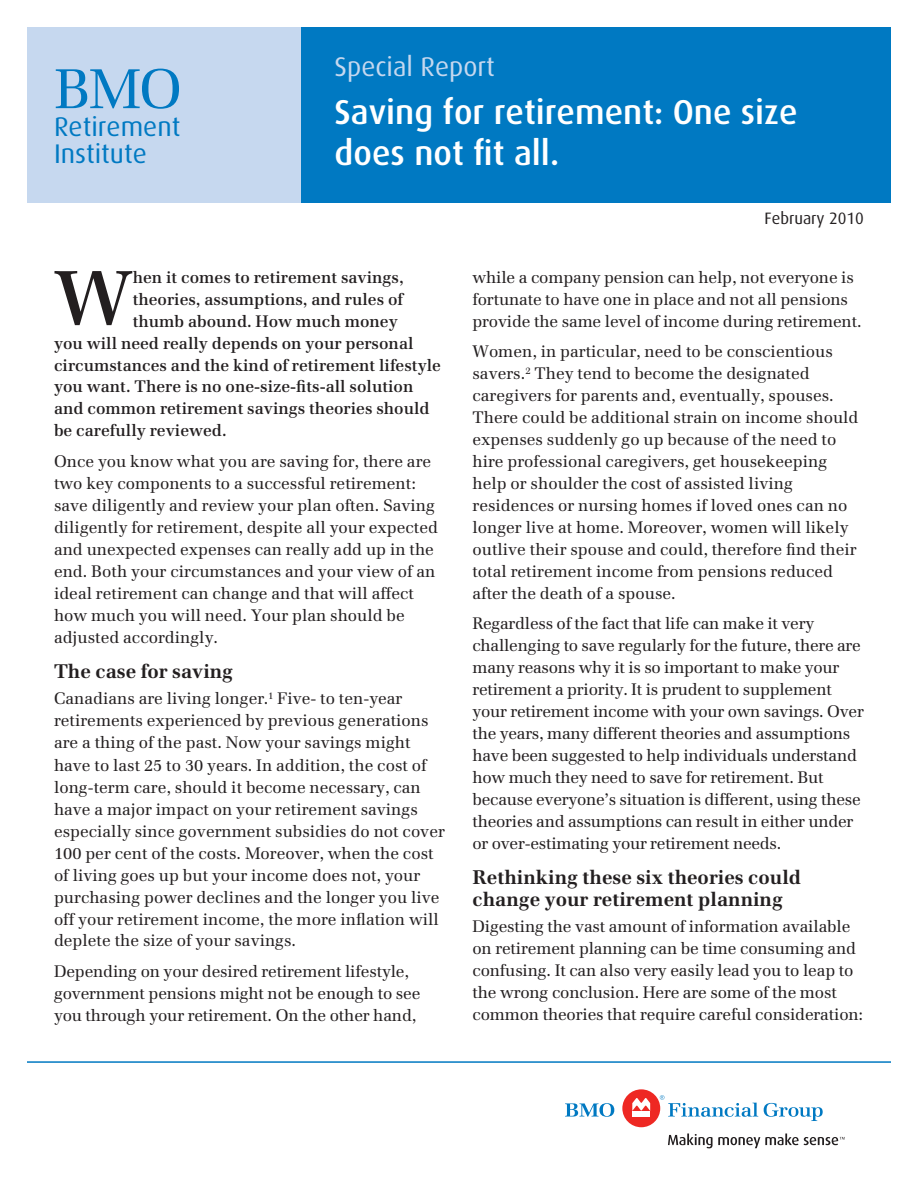
<style>
.page{position:relative;width:918px;height:1188px;background:#fff}
.page>*{position:absolute;margin:0;border:0;box-sizing:border-box;transform-origin:0 0}
.t1{font:600 76.2px "Emona";color:#231f20}
.t2{font:55.2px "Emona";color:#0079c2}
.t3{font:500 34.5px/40.5px "Dax";color:#fff}
.t4{font:27px/27.6px "Dax";color:#0079c2}
.t5{font:27px "Dax";color:#c6d8ef}
.t6{font:700 19.5px/21.9px "Emona";color:#231f20}
.t7{font:16.5px/21.9px "Emona";color:#231f20}
.t8{font:600 16.5px "Emona";color:#231f20}
.t9{font:16.5px "Dax";color:#231f20}
</style>
<div class="page">
<div style="left:27px;top:27px;width:274px;height:175px;background:#c6d8ef"></div>
<div style="left:301px;top:27px;width:590px;height:175px;background:#0079c2"></div>
<svg style="left:668px;top:1134px;width:177px;height:14px"></svg>
<div style="left:622px;top:1089px;width:38px;height:38px;background:#ee2823;border-radius:50%"></div>
<div style="left:632px;top:1111px;width:18px;height:6px;background:#fff"></div>
<svg style="left:632px;top:1098px;width:18px;height:13px"></svg>
<svg style="left:764px;top:1103px;width:59px;height:18px"></svg>
<svg style="left:565px;top:1103px;width:49px;height:14px"></svg>
<svg style="left:660px;top:1095px;width:98px;height:22px"></svg>
<hr style="left:27px;top:1061px;width:864px;height:2px;background:#0079c2">
<p class="t2" style="left:54px;top:56px;width:130px">BMO</p>
<p class="t4" style="left:54px;top:113px;width:128px">Retirement<br>Institute</p>
<p class="t5" style="left:335px;top:52px;width:162px">Special Report</p>
<p class="t3" style="left:335px;top:92px;width:464px">Saving for retirement: One size does not fit all.</p>
<p class="t9" style="left:765px;top:209px;width:101px">February 2010</p>
<p class="t1" style="left:54px;top:251px;width:80px">W</p>
<p class="t8" style="left:133px;top:267px;width:273px">hen it comes to retirement savings,</p>
<p class="t8" style="left:133px;top:289px;width:272px">theories, assumptions, and rules of</p>
<p class="t8" style="left:133px;top:311px;width:267px">thumb abound. How much money</p>
<p class="t8" style="left:54px;top:333px;width:361px">you will need really depends on your personal</p>
<p class="t8" style="left:54px;top:355px;width:389px">circumstances and the kind of retirement lifestyle</p>
<p class="t8" style="left:54px;top:377px;width:361px">you want. There is no one-size-fits-all solution</p>
<p class="t8" style="left:54px;top:399px;width:377px">and common retirement savings theories should</p>
<p class="t8" style="left:54px;top:421px;width:174px">be carefully reviewed.</p>
<p class="t7" style="left:54px;top:450px;width:386px">Once you know what you are saving for, there are two key components to a successful retirement: save diligently and review your plan often. Saving diligently for retirement, despite all your expected and unexpected expenses can really add up in the end. Both your circumstances and your view of an ideal retirement can change and that will affect how much you will need. Your plan should be adjusted accordingly.</p>
<p class="t6" style="left:54px;top:660px;width:181px">The case for saving</p>
<p class="t7" style="left:54px;top:687px;width:392px">Canadians are living longer.<sup>1</sup> Five- to ten-year retirements experienced by previous generations are a thing of the past. Now your savings might have to last 25 to 30 years. In addition, the cost of long-term care, should it become necessary, can have a major impact on your retirement savings especially since government subsidies do not cover 100 per cent of the costs. Moreover, when the cost of living goes up but your income does not, your purchasing power declines and the longer you live off your retirement income, the more inflation will deplete the size of your savings.</p>
<p class="t7" style="left:54px;top:960px;width:368px">Depending on your desired retirement lifestyle, government pensions might not be enough to see you through your retirement. On the other hand,</p>
<p class="t7" style="left:472px;top:266px;width:391px">while a company pension can help, not everyone is fortunate to have one in place and not all pensions provide the same level of income during retirement.</p>
<p class="t7" style="left:472px;top:340px;width:388px">Women, in particular, need to be conscientious savers.<sup>2</sup> They tend to become the designated caregivers for parents and, eventually, spouses.<br>There could be additional strain on income should expenses suddenly go up because of the need to hire professional caregivers, get housekeeping help or shoulder the cost of assisted living residences or nursing homes if loved ones can no longer live at home. Moreover, women will likely outlive their spouse and could, therefore find their total retirement income from pensions reduced after the death of a spouse.</p>
<p class="t7" style="left:472px;top:613px;width:393px">Regardless of the fact that life can make it very challenging to save regularly for the future, there are many reasons why it is so important to make your retirement a priority. It is prudent to supplement your retirement income with your own savings. Over the years, many different theories and assumptions have been suggested to help individuals understand how much they need to save for retirement. But because everyone’s situation is different, using these theories and assumptions can result in either under or over-estimating your retirement needs.</p>
<p class="t6" style="left:472px;top:866px;width:330px">Rethinking these six theories could change your retirement planning</p>
<p class="t7" style="left:472px;top:916px;width:392px">Digesting the vast amount of information available on retirement planning can be time consuming and confusing. It can also very easily lead you to leap to the wrong conclusion. Here are some of the most common theories that require careful consideration:</p>
</div>
